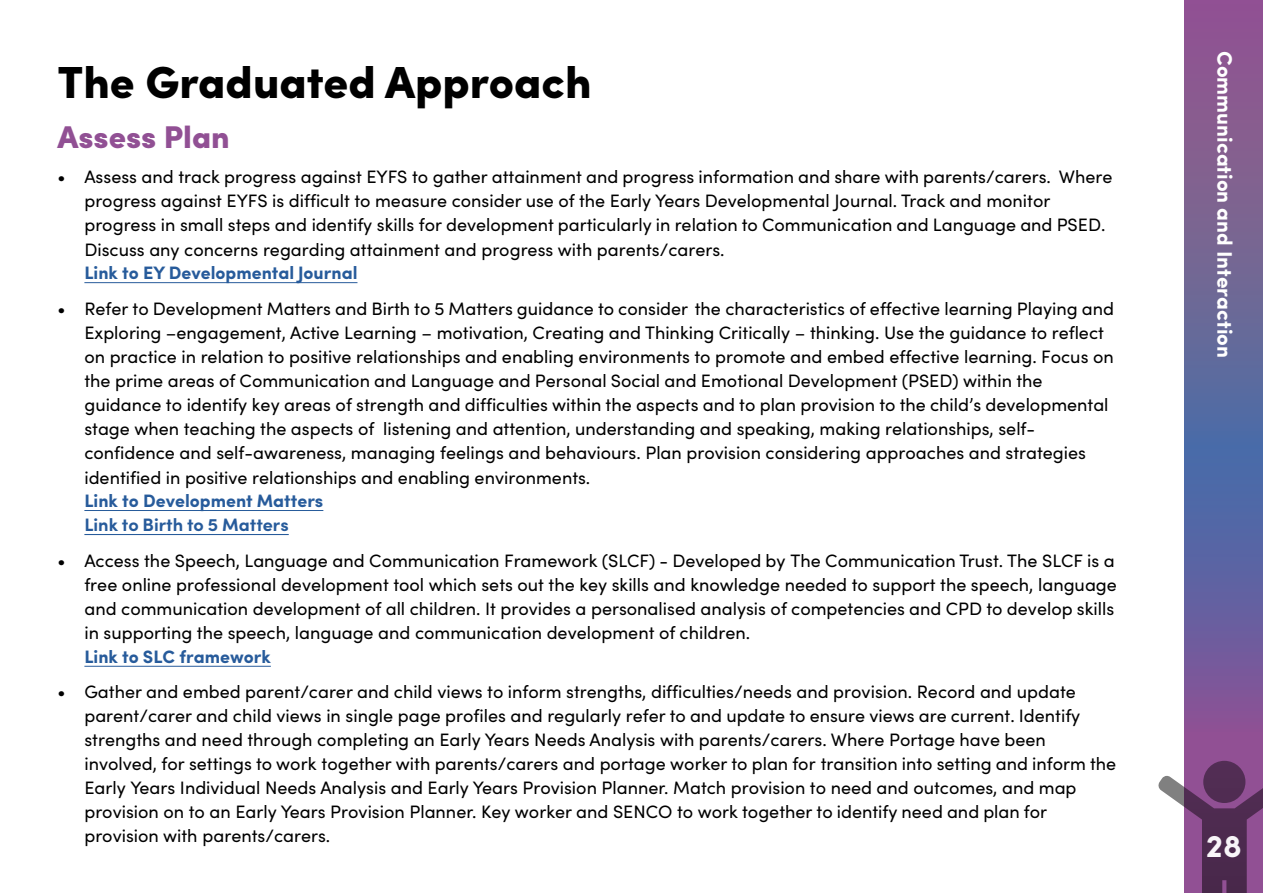
<style>
.page{position:relative;width:1263px;height:893px;background:#fff}
.page>*{position:absolute;margin:0;border:0;box-sizing:border-box;transform-origin:0 0}
.Heading_1{font:900 45px "Sofia Pro";color:#000}
.Heading_1-2{font:900 31.5px "Sofia Pro";color:#915094}
.t1{font:700 31.5px "Sofia Pro";color:#fff}
.t2{font:700 21px "Sofia Pro";color:#fff}
.t3{font:18px/24px "Sofia Pro";color:#000}
.s1{font-weight:700;color:#275b9b}
</style>
<div class="page">
<svg style="left:1158px;top:776px;width:26px;height:31px"></svg>
<svg style="left:1184px;top:0;width:79px;height:893px;background:#6f5b93"></svg>
<hr style="left:84px;top:282px;width:273px;height:1px;background:#275b9b">
<hr style="left:84px;top:510px;width:239px;height:1px;background:#275b9b">
<hr style="left:84px;top:534px;width:205px;height:1px;background:#275b9b">
<hr style="left:84px;top:666px;width:187px;height:1px;background:#275b9b">
<p class="Heading_1" style="left:57px;top:46px;width:536px">The Graduated Approach</p>
<p class="Heading_1-2" style="left:57px;top:112px;width:174px">Assess Plan</p>
<p class="t3" style="left:84px;top:164px;width:1029px;text-indent:-27px">• Assess and track progress against EYFS to gather attainment and progress information and share with parents/carers. Where progress against EYFS is difficult to measure consider use of the Early Years Developmental Journal. Track and monitor progress in small steps and identify skills for development particularly in relation to Communication and Language and PSED.<br>Discuss any concerns regarding attainment and progress with parents/carers.<br><span class="s1">Link to EY Developmental Journal</span></p>
<p class="t3" style="left:84px;top:296px;width:1031px;text-indent:-27px">• Refer to Development Matters and Birth to 5 Matters guidance to consider the characteristics of effective learning Playing and Exploring –engagement, Active Learning – motivation, Creating and Thinking Critically – thinking. Use the guidance to reflect on practice in relation to positive relationships and enabling environments to promote and embed effective learning. Focus on the prime areas of Communication and Language and Personal Social and Emotional Development (PSED) within the guidance to identify key areas of strength and difficulties within the aspects and to plan provision to the child’s developmental stage when teaching the aspects of listening and attention, understanding and speaking, making relationships, self&shy;confidence and self-awareness, managing feelings and behaviours. Plan provision considering approaches and strategies identified in positive relationships and enabling environments.<br><span class="s1">Link to Development Matters<br></span><span class="s1">Link to Birth to 5 Matters</span></p>
<p class="t3" style="left:84px;top:548px;width:1034px;text-indent:-27px">• Access the Speech, Language and Communication Framework (SLCF) - Developed by The Communication Trust. The SLCF is a free online professional development tool which sets out the key skills and knowledge needed to support the speech, language and communication development of all children. It provides a personalised analysis of competencies and CPD to develop skills in supporting the speech, language and communication development of children.<br><span class="s1">Link to SLC framework</span></p>
<p class="t3" style="left:84px;top:679px;width:1033px;text-indent:-27px">• Gather and embed parent/carer and child views to inform strengths, difficulties/needs and provision. Record and update parent/carer and child views in single page profiles and regularly refer to and update to ensure views are current. Identify strengths and need through completing an Early Years Needs Analysis with parents/carers. Where Portage have been involved, for settings to work together with parents/carers and portage worker to plan for transition into setting and inform the Early Years Individual Needs Analysis and Early Years Provision Planner. Match provision to need and outcomes, and map provision on to an Early Years Provision Planner. Key worker and SENCO to work together to identify need and plan for provision with parents/carers.</p>
<p class="t2" style="left:1241px;top:51px;width:308px;rotate:90deg">Communication and Interaction</p>
<h2 class="t1" style="left:1206px;top:822px;width:38px">28</h2>
</div>
